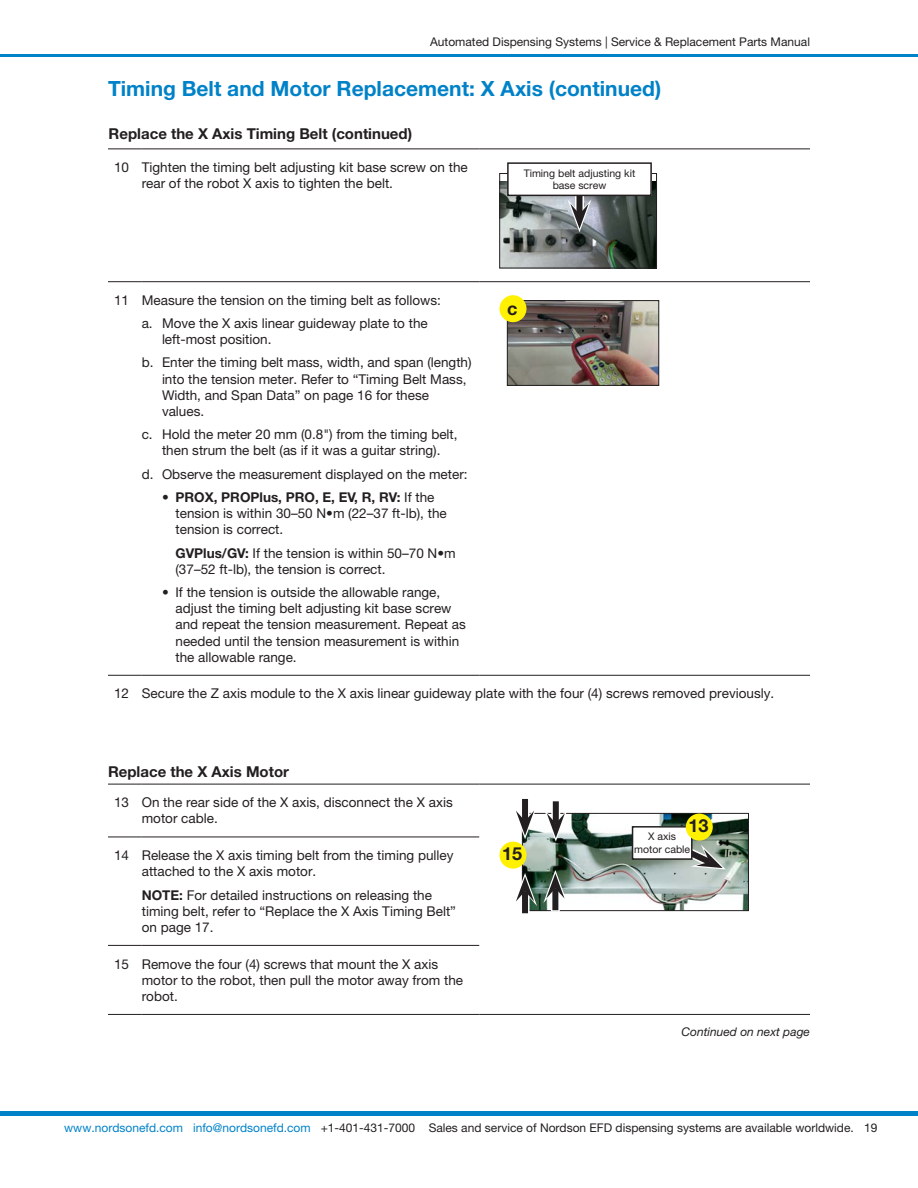
<style>
.page{position:relative;width:918px;height:1188px;background:#fff}
.page>*{position:absolute;margin:0;border:0;box-sizing:border-box;transform-origin:0 0}
.EFD-Head-Lev2_contd{font:700 21px "Helvetica Neue LT Pro";color:#0082c8}
.EFD-Callout_-12CB{font:700 18px "Helvetica Neue LT Pro";color:#231f20}
.EFD-Head-Lev4{font:700 15px "Helvetica Neue LT Pro";color:#231f20}
.EFD-TableNote-0-9L{font:13.5px/16.2px "Helvetica Neue LT Pro";color:#231f20}
.EFD-TableText-9L{font:13.5px/16.2px "Helvetica Neue LT Pro";color:#231f20}
.EFD-TableIndent-0_3125-9L{font:13.5px/16.2px "Helvetica Neue LT Pro";color:#231f20}
.t1{font:12px "Helvetica Neue LT Pro";color:#231f20}
.EFD-Cont_on_Next_Page{font:italic 12px "Helvetica Neue LT Pro";color:#231f20}
.EFD-Callout-7C{font:10.5px/12.6px "Helvetica Neue LT Pro";color:#231f20;text-align:center}
.s1{font-weight:700}
.s2{color:#0082c8}
</style>
<div class="page">
<hr style="left:0;top:1112px;width:918px;height:4px;background:#0082c8">
<hr style="left:1px;top:54px;width:917px;height:2px;background:#0082c8">
<hr style="left:108px;top:675px;width:34px;height:1px;background:#231f20">
<hr style="left:108px;top:281px;width:34px;height:1px;background:#231f20">
<hr style="left:142px;top:281px;width:337px;height:1px;background:#231f20">
<hr style="left:479px;top:281px;width:331px;height:1px;background:#231f20">
<hr style="left:108px;top:148px;width:34px;height:1px;background:#231f20">
<hr style="left:479px;top:148px;width:331px;height:1px;background:#231f20">
<hr style="left:142px;top:675px;width:337px;height:1px;background:#231f20">
<hr style="left:479px;top:675px;width:331px;height:1px;background:#231f20">
<hr style="left:142px;top:148px;width:337px;height:1px;background:#231f20">
<img style="left:502px;top:181px;width:153px;height:85px">
<div style="left:500px;top:173px;width:157px;height:95px;border:1px solid #231f20"></div>
<div style="left:577px;top:192px;width:6px;height:22px;background:#231f20"></div>
<svg style="left:567px;top:199px;width:25px;height:33px"></svg>
<div style="left:508px;top:163px;width:143px;height:32px;background:#fff"></div>
<div style="left:507px;top:162px;width:145px;height:34px;border:2px solid #231f20"></div>
<img style="left:509px;top:302px;width:148px;height:82px">
<div style="left:507px;top:300px;width:152px;height:86px;border:1px solid #231f20"></div>
<div style="left:500px;top:295px;width:26px;height:27px;background:#fff101;border-radius:50%"></div>
<hr style="left:108px;top:784px;width:34px;height:1px;background:#231f20">
<hr style="left:108px;top:837px;width:34px;height:1px;background:#231f20">
<hr style="left:108px;top:945px;width:34px;height:1px;background:#231f20">
<hr style="left:108px;top:1014px;width:34px;height:1px;background:#231f20">
<hr style="left:142px;top:784px;width:337px;height:1px;background:#231f20">
<hr style="left:142px;top:837px;width:337px;height:1px;background:#231f20">
<hr style="left:142px;top:945px;width:337px;height:1px;background:#231f20">
<hr style="left:142px;top:1014px;width:337px;height:1px;background:#231f20">
<hr style="left:479px;top:1014px;width:331px;height:1px;background:#231f20">
<hr style="left:479px;top:784px;width:331px;height:1px;background:#231f20">
<img style="left:524px;top:815px;width:223px;height:94px">
<div style="left:522px;top:813px;width:227px;height:98px;border:1px solid #231f20"></div>
<svg style="left:676px;top:840px;width:50px;height:33px"></svg>
<div style="left:633px;top:827px;width:59px;height:32px;background:#fff"></div>
<div style="left:632px;top:826px;width:61px;height:34px;border:2px solid #231f20"></div>
<div style="left:521px;top:798px;width:9px;height:22px;background:#f7f7f7"></div>
<div style="left:522px;top:799px;width:6px;height:22px;background:#231f20"></div>
<svg style="left:516px;top:811px;width:21px;height:28px"></svg>
<div style="left:553px;top:801px;width:6px;height:22px;background:#231f20"></div>
<svg style="left:544px;top:809px;width:24px;height:33px"></svg>
<svg style="left:522px;top:906px;width:8px;height:8px"></svg>
<div style="left:522px;top:891px;width:6px;height:22px;background:#231f20"></div>
<svg style="left:516px;top:873px;width:21px;height:33px"></svg>
<svg style="left:551px;top:903px;width:9px;height:9px"></svg>
<div style="left:552px;top:888px;width:6px;height:22px;background:#231f20"></div>
<svg style="left:543px;top:870px;width:24px;height:33px"></svg>
<div style="left:686px;top:814px;width:27px;height:27px;background:#fff101;border-radius:50%"></div>
<div style="left:500px;top:842px;width:26px;height:27px;background:#fff101;border-radius:50%"></div>
<p class="t1" style="left:430px;top:35px;width:381px">Automated Dispensing Systems | Service &amp; Replacement Parts Manual</p>
<p class="EFD-Head-Lev2_contd" style="left:108px;top:75px;width:555px">Timing Belt and Motor Replacement: X Axis (continued)</p>
<p class="EFD-Head-Lev4" style="left:109px;top:124px;width:305px">Replace the X Axis Timing Belt (continued)</p>
<p class="EFD-TableNote-0-9L" style="left:114px;top:159px;width:17px">10</p>
<p class="EFD-TableText-9L" style="left:142px;top:159px;width:328px">Tighten the timing belt adjusting kit base screw on the rear of the robot X axis to tighten the belt.</p>
<p class="EFD-Callout-7C" style="left:524px;top:167px;width:113px">Timing belt adjusting kit base screw</p>
<p class="EFD-TableNote-0-9L" style="left:114px;top:292px;width:17px">11</p>
<p class="EFD-TableText-9L" style="left:142px;top:292px;width:301px">Measure the tension on the timing belt as follows:</p>
<p class="EFD-TableNote-0-9L" style="left:162px;top:315px;width:267px;text-indent:-20px">a. Move the X axis linear guideway plate to the left‑most position.</p>
<p class="EFD-TableNote-0-9L" style="left:162px;top:354px;width:311px;text-indent:-20px">b. Enter the timing belt mass, width, and span (length) into the tension meter. Refer to “Timing Belt Mass, Width, and Span Data” on page 16 for these values.</p>
<p class="EFD-TableNote-0-9L" style="left:142px;top:426px;width:317px;text-align:center">c. Hold the meter 20 mm (0.8") from the timing belt, then strum the belt (as if it was a guitar string).</p>
<p class="EFD-TableNote-0-9L" style="left:142px;top:466px;width:327px">d. Observe the measurement displayed on the meter:</p>
<p class="EFD-TableNote-0-9L" style="left:176px;top:489px;width:273px;text-indent:-14px">• <span class="s1">PROX, PROPlus, PRO, E, EV, R, RV:</span> If the tension is within 30–50 N•m (22–37 ft‑lb), the tension is correct.</p>
<p class="EFD-TableIndent-0_3125-9L" style="left:176px;top:544px;width:282px"><span class="s1">GVPlus/GV:</span> If the tension is within 50–70 N•m (37–52 ft‑lb), the tension is correct.</p>
<p class="EFD-TableNote-0-9L" style="left:176px;top:584px;width:292px;text-indent:-14px">• If the tension is outside the allowable range, adjust the timing belt adjusting kit base screw and repeat the tension measurement. Repeat as needed until the tension measurement is within the allowable range.</p>
<p class="EFD-Callout_-12CB" style="left:507px;top:297px;width:12px">c</p>
<p class="EFD-TableNote-0-9L" style="left:114px;top:685px;width:17px">12</p>
<p class="EFD-TableText-9L" style="left:142px;top:685px;width:634px">Secure the Z axis module to the X axis linear guideway plate with the four (4) screws removed previously.</p>
<p class="EFD-Head-Lev4" style="left:108px;top:762px;width:183px">Replace the X Axis Motor</p>
<p class="EFD-TableNote-0-9L" style="left:114px;top:794px;width:17px">13</p>
<p class="EFD-TableText-9L" style="left:142px;top:794px;width:313px">On the rear side of the X axis, disconnect the X axis motor cable.</p>
<p class="EFD-TableNote-0-9L" style="left:114px;top:847px;width:17px">14</p>
<p class="EFD-TableText-9L" style="left:142px;top:847px;width:313px">Release the X axis timing belt from the timing pulley</p>
<p class="EFD-Callout_-12CB" style="left:502px;top:843px;width:22px">15</p>
<p class="EFD-TableText-9L" style="left:142px;top:863px;width:176px">attached to the X axis motor.</p>
<p class="EFD-TableNote-0-9L" style="left:142px;top:886px;width:316px"><span class="s1">NOTE:</span> For detailed instructions on releasing the timing belt, refer to “Replace the X Axis Timing Belt” on page 17.</p>
<p class="EFD-TableNote-0-9L" style="left:114px;top:955px;width:17px">15</p>
<p class="EFD-TableText-9L" style="left:142px;top:955px;width:323px">Remove the four (4) screws that mount the X axis motor to the robot, then pull the motor away from the robot.</p>
<p class="EFD-Callout_-12CB" style="left:689px;top:815px;width:22px">13</p>
<p class="EFD-Callout-7C" style="left:634px;top:830px;width:58px">X axis motor cable</p>
<p class="EFD-Cont_on_Next_Page" style="left:682px;top:1024px;width:130px">Continued on next page</p>
<p class="t1" style="left:64px;top:1121px;width:815px"><span class="s2">www.nordsonefd.com info@nordsonefd.com</span> +1-401-431-7000 Sales and service of Nordson EFD dispensing systems are available worldwide. 19</p>
</div>
